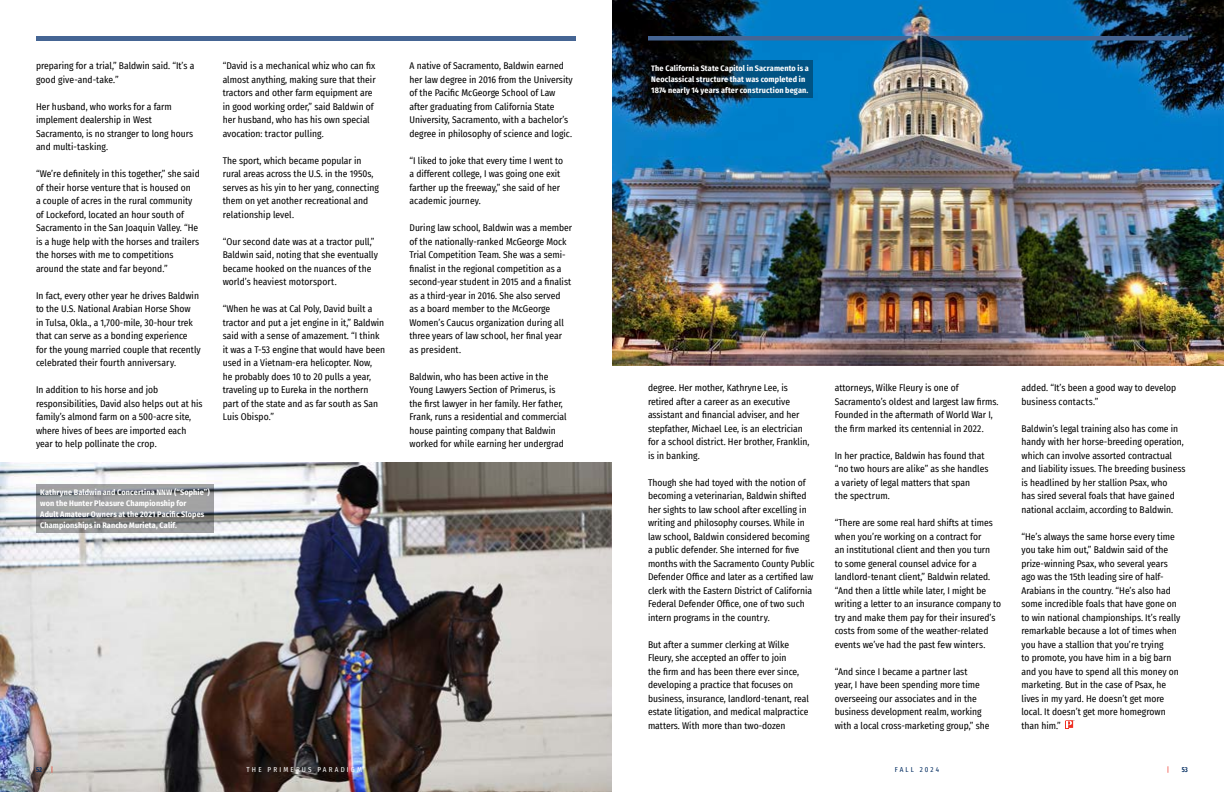
<style>
.page{position:relative;width:1224px;height:792px;background:#fff}
.page>*{position:absolute;margin:0;border:0;box-sizing:border-box;transform-origin:0 0}
.Paradigm_Body_Copy{font:9.5px/13.5px "Fira Sans Condensed";color:#000}
.t1{font:700 8px/11px "Fira Sans Condensed";letter-spacing:.015em;color:#fff}
.t2{font:7px "Fira Sans Condensed";letter-spacing:.31em;color:#fff}
.t3{font:7px "Fira Sans Condensed";letter-spacing:.295em;color:#002b5f}
.t4{font:600 extra-condensed 7px "Fira Sans";color:#002b5f}
.t5{font:7px "Fira Sans Condensed";color:#ee3124}
</style>
<div class="page">
<img style="left:0;top:463px;width:612px;height:329px">
<img style="left:612px;top:0;width:612px;height:366px">
<svg style="left:36px;top:484px;width:178px;height:49px;background:#8b8c8e"></svg>
<svg style="left:648px;top:60px;width:165px;height:38px;background:#052b42"></svg>
<hr style="left:36px;top:36px;width:540px;height:4px;background:#456594">
<svg style="left:1065px;top:720px;width:8px;height:9px"></svg>
<svg style="left:648px;top:36px;width:264px;height:4px"></svg>
<svg style="left:930px;top:36px;width:258px;height:4px"></svg>
<p class="Paradigm_Body_Copy" style="left:36px;top:59px;width:160px">preparing for a trial,” Baldwin said. “It’s a good give-and-take.”</p>
<p class="Paradigm_Body_Copy" style="left:36px;top:100px;width:159px">Her husband, who works for a farm implement dealership in West<br>Sacramento, is no stranger to long hours and multi-tasking.</p>
<p class="Paradigm_Body_Copy" style="left:36px;top:167px;width:165px">“We’re definitely in this together,” she said of their horse venture that is housed on<br>a couple of acres in the rural community of Lockeford, located an hour south of Sacramento in the San Joaquin Valley. “He is a huge help with the horses and trailers the horses with me to competitions around the state and far beyond.”</p>
<p class="Paradigm_Body_Copy" style="left:36px;top:289px;width:166px">In fact, every other year he drives Baldwin to the U.S. National Arabian Horse Show<br>in Tulsa, Okla., a 1,700-mile, 30-hour trek that can serve as a bonding experience for the young married couple that recently celebrated their fourth anniversary.</p>
<p class="Paradigm_Body_Copy" style="left:36px;top:383px;width:168px">In addition to his horse and job responsibilities, David also helps out at his family’s almond farm on a 500-acre site, where hives of bees are imported each year to help pollinate the crop.</p>
<p class="Paradigm_Body_Copy" style="left:223px;top:59px;width:154px">“David is a mechanical whiz who can fix almost anything, making sure that their tractors and other farm equipment are in good working order,” said Baldwin of her husband, who has his own special avocation: tractor pulling.</p>
<p class="Paradigm_Body_Copy" style="left:223px;top:154px;width:158px">The sport, which became popular in rural areas across the U.S. in the 1950s, serves as his yin to her yang, connecting them on yet another recreational and relationship level.</p>
<p class="Paradigm_Body_Copy" style="left:223px;top:235px;width:157px">“Our second date was at a tractor pull,” Baldwin said, noting that she eventually became hooked on the nuances of the world’s heaviest motorsport.</p>
<p class="Paradigm_Body_Copy" style="left:223px;top:302px;width:164px">“When he was at Cal Poly, David built a tractor and put a jet engine in it,” Baldwin said with a sense of amazement. “I think it was a T-53 engine that would have been used in a Vietnam-era helicopter. Now,<br>he probably does 10 to 20 pulls a year, traveling up to Eureka in the northern part of the state and as far south as San Luis Obispo.”</p>
<p class="t1" style="left:40px;top:486px;width:171px">Kathryne Baldwin and Concertina NNW (“Sophie”) won the Hunter Pleasure Championship for<br>Adult Amateur Owners at the 2021 Pacific Slopes Championships in Rancho Murieta, Calif.</p>
<p class="Paradigm_Body_Copy" style="left:410px;top:59px;width:165px">A native of Sacramento, Baldwin earned her law degree in 2016 from the University of the Pacific McGeorge School of Law after graduating from California State University, Sacramento, with a bachelor’s degree in philosophy of science and logic.</p>
<p class="Paradigm_Body_Copy" style="left:410px;top:154px;width:155px">“I liked to joke that every time I went to a different college, I was going one exit farther up the freeway,” she said of her academic journey.</p>
<p class="Paradigm_Body_Copy" style="left:410px;top:221px;width:164px">During law school, Baldwin was a member of the nationally-ranked McGeorge Mock Trial Competition Team. She was a semi&shy;finalist in the regional competition as a second-year student in 2015 and a finalist as a third-year in 2016. She also served<br>as a board member to the McGeorge Women’s Caucus organization during all three years of law school, her final year as president.</p>
<p class="Paradigm_Body_Copy" style="left:410px;top:370px;width:159px">Baldwin, who has been active in the Young Lawyers Section of Primerus, is the first lawyer in her family. Her father, Frank, runs a residential and commercial house painting company that Baldwin worked for while earning her undergrad</p>
<p class="t1" style="left:651px;top:62px;width:159px">The California State Capitol in Sacramento is a<br>Neoclassical structure that was completed in<br>1874 nearly 14 years after construction began.</p>
<p class="Paradigm_Body_Copy" style="left:648px;top:381px;width:163px">degree. Her mother, Kathryne Lee, is retired after a career as an executive assistant and financial adviser, and her stepfather, Michael Lee, is an electrician for a school district. Her brother, Franklin, is in banking.</p>
<p class="Paradigm_Body_Copy" style="left:648px;top:475px;width:168px">Though she had toyed with the notion of becoming a veterinarian, Baldwin shifted her sights to law school after excelling in writing and philosophy courses. While in law school, Baldwin considered becoming a public defender. She interned for five months with the Sacramento County Public Defender Office and later as a certified law clerk with the Eastern District of California Federal Defender Office, one of two such intern programs in the country.</p>
<p class="Paradigm_Body_Copy" style="left:648px;top:637px;width:162px">But after a summer clerking at Wilke Fleury, she accepted an offer to join<br>the firm and has been there ever since, developing a practice that focuses on business, insurance, landlord-tenant, real estate litigation, and medical malpractice matters. With more than two-dozen</p>
<p class="Paradigm_Body_Copy" style="left:835px;top:381px;width:165px">attorneys, Wilke Fleury is one of Sacramento’s oldest and largest law firms.<br>Founded in the aftermath of World War I, the firm marked its centennial in 2022.</p>
<p class="Paradigm_Body_Copy" style="left:835px;top:448px;width:155px">In her practice, Baldwin has found that “no two hours are alike” as she handles a variety of legal matters that span<br>the spectrum.</p>
<p class="Paradigm_Body_Copy" style="left:835px;top:516px;width:168px">“There are some real hard shifts at times when you’re working on a contract for<br>an institutional client and then you turn<br>to some general counsel advice for a landlord-tenant client,” Baldwin related. “And then a little while later, I might be writing a letter to an insurance company to try and make them pay for their insured’s costs from some of the weather-related events we’ve had the past few winters.</p>
<p class="Paradigm_Body_Copy" style="left:835px;top:664px;width:156px">“And since I became a partner last<br>year, I have been spending more time overseeing our associates and in the business development realm, working with a local cross-marketing group,” she</p>
<p class="Paradigm_Body_Copy" style="left:1022px;top:381px;width:156px">added. “It’s been a good way to develop business contacts.”</p>
<p class="Paradigm_Body_Copy" style="left:1022px;top:421px;width:166px">Baldwin’s legal training also has come in handy with her horse-breeding operation, which can involve assorted contractual and liability issues. The breeding business is headlined by her stallion Psax, who<br>has sired several foals that have gained national acclaim, according to Baldwin.</p>
<p class="Paradigm_Body_Copy" style="left:1022px;top:529px;width:160px">“He’s always the same horse every time you take him out,” Baldwin said of the prize-winning Psax, who several years ago was the 15th leading sire of half-Arabians in the country. “He’s also had some incredible foals that have gone on to win national championships. It’s really remarkable because a lot of times when you have a stallion that you’re trying<br>to promote, you have him in a big barn and you have to spend all this money on marketing. But in the case of Psax, he</p>
<p class="Paradigm_Body_Copy" style="left:1022px;top:691px;width:144px">lives in my yard. He doesn’t get more</p>
<p class="Paradigm_Body_Copy" style="left:1022px;top:705px;width:146px">local. It doesn’t get more homegrown</p>
<p class="Paradigm_Body_Copy" style="left:1022px;top:718px;width:41px">than him.”</p>
<p class="t4" style="left:36px;top:763px;width:7px">52</p>
<p class="t5" style="left:51px;top:764px;width:4px">|</p>
<p class="t2" style="left:247px;top:764px;width:120px">THE PRIMERUS PARADIGM<sup>™</sup></p>
<p class="t3" style="left:895px;top:764px;width:46px">FALL 2024</p>
<p class="t5" style="left:1167px;top:764px;width:4px">|</p>
<p class="t4" style="left:1182px;top:763px;width:8px">53</p>
</div>
